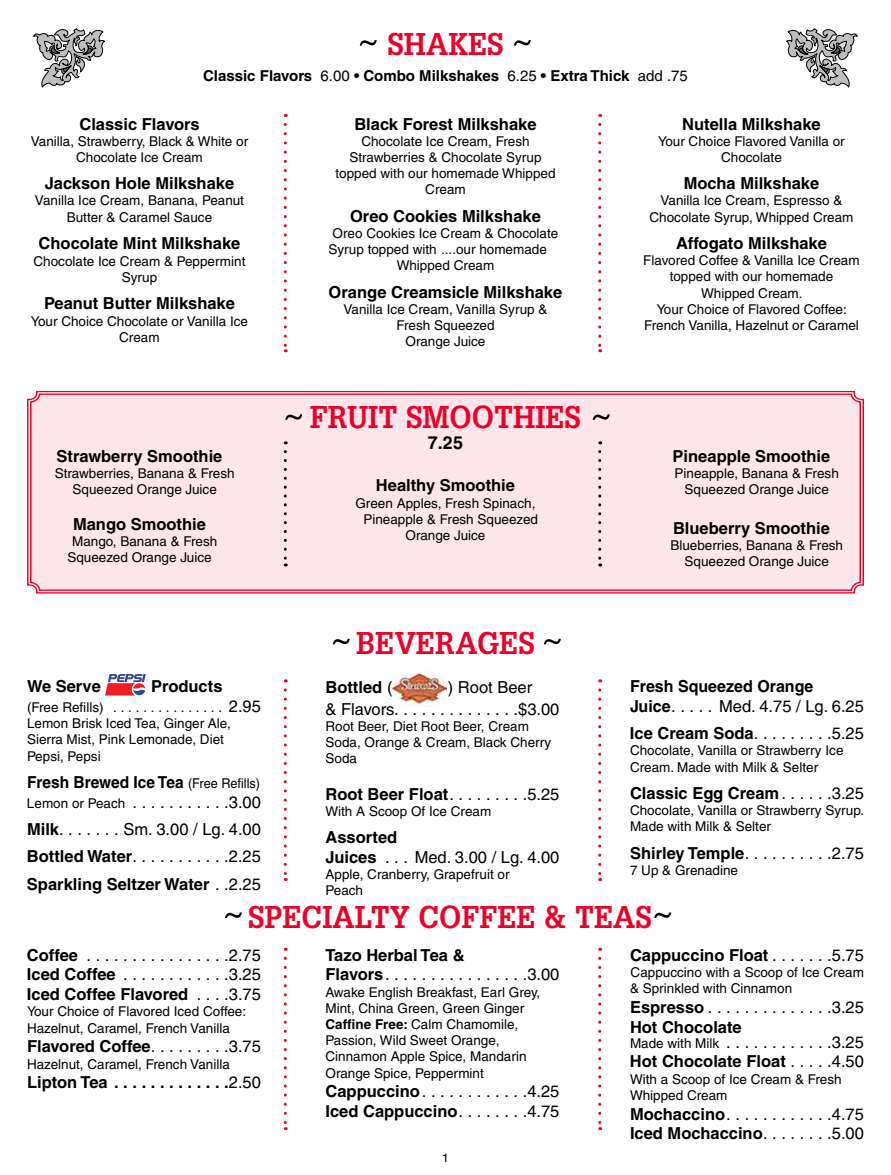
<style>
.page{position:relative;width:891px;height:1175px;background:#fff}
.page>*{position:absolute;margin:0;border:0;box-sizing:border-box;transform-origin:0 0}
.t1{font:33px "Square Serif Bold DTC";color:#eb0029;scale:.93 1}
.t2{font:700 18px "Helvetica";color:#000}
.t3{font:700 16.5px/19.8px "Helvetica";color:#000}
.t4{font:16.5px/19.8px "Helvetica";color:#000}
.t5{font:700 15px "Helvetica";color:#000}
.t6{font:13.5px/16.2px "Helvetica";color:#000;text-align:center}
.t7{font:13.5px/19.8px "Helvetica";color:#000;scale:.94 1}
.t8{font:12px "Helvetica";color:#000}
.s1{font-weight:400}
.s2{font-size:16.5px}
.s3{font-weight:700;font-size:16.5px}
.s4{font-weight:700}
.s5{font-size:13.5px}
</style>
<div class="page">
<svg style="left:105px;top:674px;width:41px;height:21px"></svg>
<div style="left:27px;top:390px;width:837px;height:204px;background:#fde6ea"></div>
<div style="left:30px;top:393px;width:831px;height:198px;border:1px solid #eb0029;border-radius:8px"></div>
<img style="left:393px;top:666px;width:54px;height:40px">
<svg style="left:33px;top:28px;width:72px;height:60px"></svg>
<svg style="left:786px;top:28px;width:72px;height:60px"></svg>
<svg style="left:360px;top:40px;width:17px;height:6px"></svg>
<svg style="left:333px;top:638px;width:17px;height:6px"></svg>
<svg style="left:225px;top:912px;width:17px;height:6px"></svg>
<svg style="left:514px;top:40px;width:17px;height:6px"></svg>
<svg style="left:544px;top:638px;width:17px;height:6px"></svg>
<svg style="left:654px;top:912px;width:17px;height:6px"></svg>
<svg style="left:285px;top:414px;width:17px;height:6px"></svg>
<svg style="left:593px;top:414px;width:17px;height:6px"></svg>
<svg style="left:284px;top:124px;width:3px;height:228px"></svg>
<svg style="left:284px;top:690px;width:3px;height:191px"></svg>
<svg style="left:284px;top:958px;width:3px;height:172px"></svg>
<svg style="left:284px;top:451px;width:3px;height:115px"></svg>
<svg style="left:598px;top:124px;width:3px;height:228px"></svg>
<svg style="left:598px;top:690px;width:3px;height:191px"></svg>
<svg style="left:598px;top:958px;width:3px;height:172px"></svg>
<svg style="left:598px;top:451px;width:3px;height:115px"></svg>
<h1 class="t1" style="left:387px;top:25px;width:126px">SHAKES</h1>
<p class="t5" style="left:203px;top:66px;width:486px">Classic Flavors <span class="s1">6. 00</span> • Combo Milkshakes <span class="s1">6.25</span> • Extra Thick <span class="s1">add . 75</span></p>
<p class="t3" style="left:79px;top:114px;width:122px">Classic Flavors</p>
<p class="t6" style="left:31px;top:133px;width:219px">Vanilla, Strawberry, Black &amp; White or<br>Chocolate Ice Cream</p>
<p class="t3" style="left:45px;top:173px;width:191px">Jackson Hole Milkshake</p>
<p class="t6" style="left:35px;top:193px;width:211px">Vanilla Ice Cream, Banana, Peanut<br>Butter &amp; Caramel Sauce</p>
<p class="t3" style="left:39px;top:233px;width:203px">Chocolate Mint Milkshake</p>
<p class="t6" style="left:34px;top:252px;width:213px">Chocolate Ice Cream &amp; Peppermint<br>Syrup</p>
<p class="t3" style="left:44px;top:293px;width:192px">Peanut Butter Milkshake</p>
<p class="t6" style="left:31px;top:313px;width:219px">Your Choice Chocolate or Vanilla Ice<br>Cream</p>
<p class="t3" style="left:57px;top:445px;width:167px">Strawberry Smoothie</p>
<p class="t6" style="left:55px;top:465px;width:181px">Strawberries, Banana &amp; Fresh<br>Squeezed Orange Juice</p>
<p class="t3" style="left:73px;top:514px;width:134px">Mango Smoothie</p>
<p class="t6" style="left:67px;top:533px;width:151px">Mango, Banana &amp; Fresh<br>Squeezed Orange Juice</p>
<p class="t3" style="left:27px;top:676px;width:75px">We Serve</p>
<p class="t3" style="left:151px;top:676px;width:73px">Products</p>
<p class="t6" style="left:27px;top:699px;width:235px;text-align:left">(Free Refills) . . . . . . . . . . . . . . . <span class="s2">2. 95<br></span>Lemon Brisk Iced Tea, Ginger Ale,<br>Sierra Mist, Pink Lemonade, Diet<br>Pepsi, Pepsi</p>
<p class="t7" style="left:27px;top:773px;width:250px"><span class="s3">Fresh Brewed Ice Tea</span> (Free Refills)<br>Lemon or Peach <span class="s2">. . . . . . . . . . 3. 00</span></p>
<p class="t4" style="left:27px;top:815px;width:236px;line-height:27.3px;text-align:justify"><span class="s4">Milk</span> . . . . . . . Sm. 3.00 / Lg. 4.00<br><span class="s4">Bottled Water</span> . . . . . . . . . . 2. 25<br><span class="s4">Sparkling Seltzer Water</span> . 2.25</p>
<p class="t3" style="left:354px;top:114px;width:184px">Black Forest Milkshake</p>
<p class="t6" style="left:335px;top:133px;width:222px">Chocolate Ice Cream, Fresh<br>Strawberries &amp; Chocolate Syrup topped with our homemade Whipped<br>Cream</p>
<p class="t3" style="left:350px;top:206px;width:192px">Oreo Cookies Milkshake</p>
<p class="t6" style="left:333px;top:225px;width:227px">Oreo Cookies Ice Cream &amp; Chocolate</p>
<p class="t6" style="left:328px;top:241px;width:220px">Syrup topped with .....our homemade</p>
<p class="t6" style="left:397px;top:257px;width:99px">Whipped Cream</p>
<p class="t3" style="left:329px;top:282px;width:235px">Orange Creamsicle Milkshake</p>
<p class="t6" style="left:344px;top:301px;width:205px">Vanilla Ice Cream, Vanilla Syrup &amp;<br>Fresh Squeezed<br>Orange Juice</p>
<h1 class="t1" style="left:310px;top:398px;width:293px">FRUIT SMOOTHIES</h1>
<h2 class="t2" style="left:428px;top:432px;width:37px">7.25</h2>
<p class="t3" style="left:376px;top:475px;width:141px">Healthy Smoothie</p>
<p class="t6" style="left:355px;top:495px;width:184px">Green Apples, Fresh Spinach,<br>Pineapple &amp; Fresh Squeezed<br>Orange Juice</p>
<h1 class="t1" style="left:356px;top:624px;width:194px">BEVERAGES</h1>
<p class="t4" style="left:326px;top:676px;width:236px;line-height:21.6px;text-indent:122px">) Root Beer<br>&amp; Flavors . . . . . . . . . . . . . $3. 00</p>
<p class="t6" style="left:326px;top:718px;width:227px;text-align:left">Root Beer, Diet Root Beer, Cream<br>Soda, Orange &amp; Cream, Black Cherry<br>Soda</p>
<p class="t3" style="left:326px;top:783px;width:236px">Root Beer Float <span class="s1">. . . . . . . . 5. 25</span></p>
<p class="t6" style="left:326px;top:803px;width:167px">With A Scoop Of Ice Cream</p>
<p class="t4" style="left:326px;top:827px;width:235px"><span class="s4">Assorted<br>Juices</span> . . . Med. 3.00 / Lg. 4.00</p>
<p class="t6" style="left:326px;top:866px;width:186px;text-align:left">Apple, Cranberry, Grapefruit or<br>Peach</p>
<p class="t3" style="left:326px;top:677px;width:69px">Bottled <span class="s1">(</span></p>
<p class="t3" style="left:682px;top:114px;width:140px">Nutella Milkshake</p>
<p class="t6" style="left:658px;top:133px;width:188px">Your Choice Flavored Vanilla or<br>Chocolate</p>
<p class="t3" style="left:684px;top:173px;width:137px">Mocha Milkshake</p>
<p class="t6" style="left:649px;top:193px;width:206px">Vanilla Ice Cream, Espresso &amp;<br>Chocolate Syrup, Whipped Cream</p>
<p class="t3" style="left:676px;top:233px;width:152px">Affogato Milkshake</p>
<p class="t6" style="left:643px;top:252px;width:218px">Flavored Coffee &amp; Vanilla Ice Cream topped with our homemade<br>Whipped Cream.<br>Your Choice of Flavored Coffee:<br>French Vanilla, Hazelnut or Caramel</p>
<p class="t3" style="left:673px;top:445px;width:159px">Pineapple Smoothie</p>
<p class="t6" style="left:675px;top:465px;width:166px">Pineapple, Banana &amp; Fresh<br>Squeezed Orange Juice</p>
<p class="t3" style="left:673px;top:517px;width:158px">Blueberry Smoothie</p>
<p class="t6" style="left:670px;top:537px;width:174px">Blueberries, Banana &amp; Fresh<br>Squeezed Orange Juice</p>
<p class="t3" style="left:630px;top:676px;width:235px">Fresh Squeezed Orange<br>Juice <span class="s1">. . . . . Med. 4.75 / Lg. 6.25</span></p>
<p class="t3" style="left:630px;top:723px;width:236px">Ice Cream Soda <span class="s1">. . . . . . . . 5.25</span></p>
<p class="t6" style="left:630px;top:742px;width:215px;text-align:left">Chocolate, Vanilla or Strawberry Ice<br>Cream. Made with Milk &amp; Selter</p>
<p class="t3" style="left:630px;top:783px;width:236px">Classic Egg Cream <span class="s1">. . . . . 3.25</span></p>
<p class="t6" style="left:630px;top:802px;width:233px;text-align:left">Chocolate, Vanilla or Strawberry Syrup.<br>Made with Milk &amp; Selter</p>
<p class="t3" style="left:630px;top:842px;width:236px">Shirley Temple <span class="s1">. . . . . . . . . 2.75</span></p>
<p class="t6" style="left:630px;top:862px;width:110px">7 Up &amp; Grenadine</p>
<h1 class="t1" style="left:248px;top:897px;width:436px">SPECIALTY COFFEE &amp; TEAS</h1>
<p class="t4" style="left:27px;top:945px;width:236px;text-align:justify"><span class="s4">Coffee</span> . . . . . . . . . . . . . . . 2. 75<br><span class="s4">Iced Coffee</span> . . . . . . . . . . . 3. 25<br><span class="s4">Iced Coffee Flavored</span> . . . 3. 75</p>
<p class="t6" style="left:27px;top:1003px;width:221px;text-align:left">Your Choice of Flavored Iced Coffee:<br>Hazelnut, Caramel, French Vanilla</p>
<p class="t3" style="left:27px;top:1036px;width:236px">Flavored Coffee <span class="s1">. . . . . . . . 3. 75</span></p>
<p class="t6" style="left:27px;top:1055px;width:204px">Hazelnut, Caramel, French Vanilla</p>
<p class="t3" style="left:27px;top:1072px;width:236px">Lipton Tea . . . . . . . . . . . . <span class="s1">2. 50</span></p>
<p class="t3" style="left:326px;top:944px;width:236px">Tazo Herbal Tea &amp;<br>Flavors <span class="s1">. . . . . . . . . . . . . . . 3. 00</span></p>
<p class="t6" style="left:326px;top:983px;width:216px;text-align:left">Awake English Breakfast, Earl Grey,<br>Mint, China Green, Green Ginger<br><span class="s4">Caffine Free:</span> Calm Chamomile,<br>Passion, Wild Sweet Orange,<br>Cinnamon Apple Spice, Mandarin<br>Orange Spice, Peppermint</p>
<p class="t4" style="left:326px;top:1081px;width:236px"><span class="s4">Cappuccino</span> . . . . . . . . . . . 4.25<br><span class="s4">Iced Cappuccino</span> . . . . . . . 4.75</p>
<p class="t8" style="left:442px;top:1150px;width:8px">1</p>
<p class="t3" style="left:630px;top:944px;width:236px">Cappuccino Float <span class="s1">. . . . . . 5.75</span></p>
<p class="t6" style="left:630px;top:964px;width:235px;text-align:left">Cappuccino with a Scoop of Ice Cream &amp; Sprinkled with Cinnamon</p>
<p class="t3" style="left:630px;top:996px;width:236px">Espresso <span class="s1">. . . . . . . . . . . . . 3. 25<br></span>Hot Chocolate</p>
<p class="t4" style="left:630px;top:1031px;width:236px"><span class="s5">Made with Milk</span> . . . . . . . . . . . 3.25<br><span class="s4">Hot Chocolate Float</span> . . . . 4.50</p>
<p class="t6" style="left:630px;top:1070px;width:213px;text-align:left">With a Scoop of Ice Cream &amp; Fresh<br>Whipped Cream</p>
<p class="t4" style="left:630px;top:1103px;width:236px"><span class="s4">Mochaccino</span> . . . . . . . . . . . 4.75<br><span class="s4">Iced Mochaccino</span> . . . . . . . 5.00</p>
</div>
